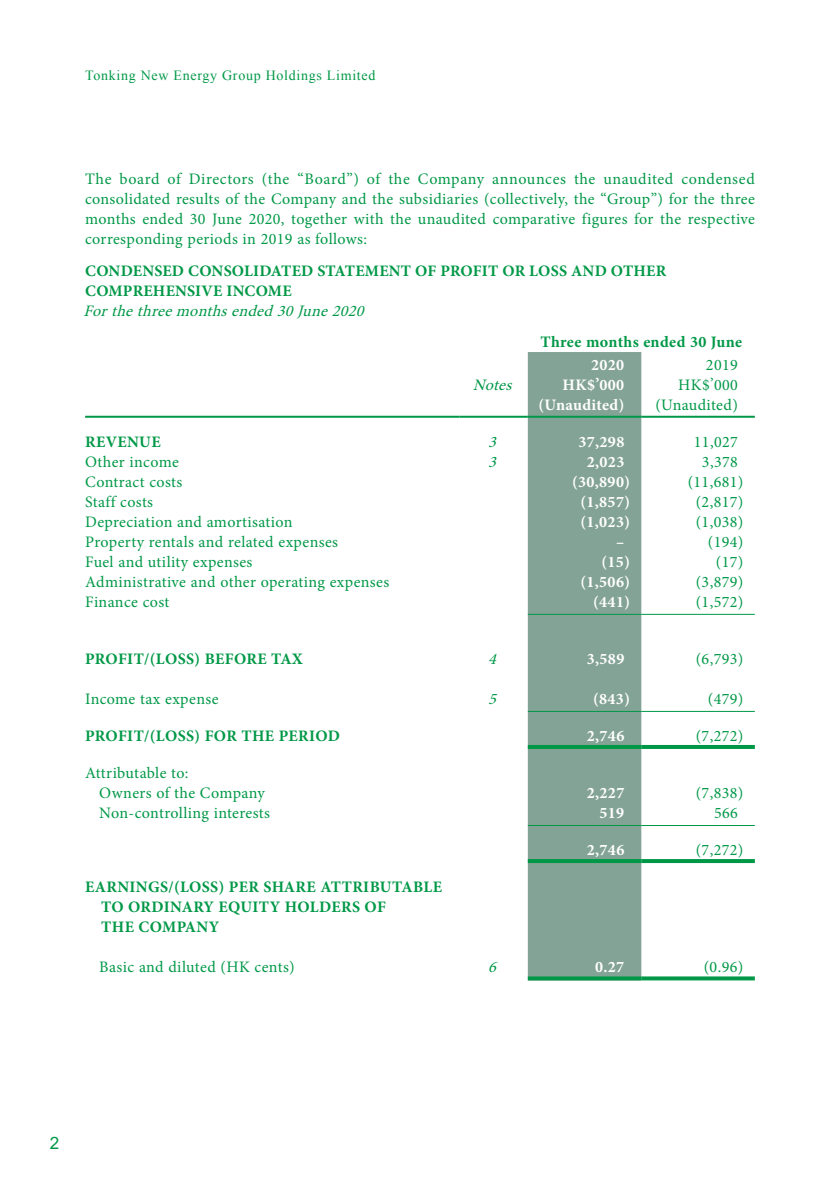
<style>
.page{position:relative;width:840px;height:1191px;background:#fff}
.page>*{position:absolute;margin:0;border:0;box-sizing:border-box;transform-origin:0 0}
.t1{font:700 17px "M Hei HK";color:#009847}
.t2{font:16px/20px "Minion Pro";letter-spacing:.025em;color:#009847;text-align:justify}
.t3{font:700 16px/20px "Minion Pro";letter-spacing:.01em;color:#009847}
.t4{font:700 16px "Minion Pro";letter-spacing:.02em;color:#fff}
.t5{font:italic 16px "Minion Pro";color:#009847}
.t6{font:14px "Times New Roman";letter-spacing:.05em;color:#009847}
</style>
<div class="page">
<div style="left:527px;top:352px;width:114px;height:624px;background:#84a397"></div>
<hr style="left:85px;top:416px;width:374px;height:2px;background:#009847">
<hr style="left:459px;top:416px;width:68px;height:2px;background:#009847">
<hr style="left:527px;top:416px;width:114px;height:2px;background:#009847">
<hr style="left:641px;top:416px;width:113px;height:2px;background:#009847">
<hr style="left:527px;top:614px;width:114px;height:1px;background:#009847">
<hr style="left:641px;top:614px;width:113px;height:1px;background:#009847">
<hr style="left:527px;top:711px;width:114px;height:1px;background:#009847">
<hr style="left:641px;top:711px;width:113px;height:1px;background:#009847">
<hr style="left:527px;top:745px;width:114px;height:4px;background:#009847">
<hr style="left:641px;top:745px;width:113px;height:4px;background:#009847">
<hr style="left:527px;top:825px;width:114px;height:1px;background:#009847">
<hr style="left:641px;top:825px;width:113px;height:1px;background:#009847">
<hr style="left:527px;top:859px;width:114px;height:4px;background:#009847">
<svg style="left:641px;top:859px;width:113px;height:4px"></svg>
<svg style="left:527px;top:976px;width:114px;height:4px"></svg>
<svg style="left:641px;top:976px;width:113px;height:4px"></svg>
<p class="t6" style="left:85px;top:66px;width:292px">Tonking New Energy Group Holdings Limited</p>
<p class="t2" style="left:85px;top:169px;width:671px">The board of Directors (the “Board”) of the Company announces the unaudited condensed consolidated results of the Company and the subsidiaries (collectively, the “Group”) for the three months ended 30 June 2020, together with the unaudited comparative figures for the respective corresponding periods in 2019 as follows:</p>
<p class="t3" style="left:85px;top:260px;width:582px">CONDENSED CONSOLIDATED STATEMENT OF PROFIT OR LOSS AND OTHER<br>COMPREHENSIVE INCOME</p>
<p class="t5" style="left:83px;top:300px;width:287px">Forthethreemonthsended30June2020</p>
<p class="t3" style="left:540px;top:332px;width:203px">Three months ended 30 June</p>
<p class="t4" style="left:591px;top:353px;width:35px">2020</p>
<p class="t2" style="left:705px;top:355px;width:33px">2019</p>
<p class="t5" style="left:472px;top:374px;width:46px">Notes</p>
<p class="t4" style="left:562px;top:373px;width:63px">HK$’000</p>
<p class="t2" style="left:678px;top:375px;width:61px">HK$’000</p>
<p class="t4" style="left:538px;top:393px;width:87px">(Unaudited)</p>
<p class="t2" style="left:655px;top:395px;width:84px">(Unaudited)</p>
<p class="t3" style="left:85px;top:432px;width:77px">REVENUE</p>
<p class="t5" style="left:488px;top:431px;width:15px">3</p>
<p class="t4" style="left:578px;top:431px;width:47px">37,298</p>
<p class="t2" style="left:693px;top:432px;width:45px">11,027</p>
<p class="t2" style="left:85px;top:452px;width:95px">Other income</p>
<p class="t5" style="left:488px;top:451px;width:15px">3</p>
<p class="t4" style="left:586px;top:451px;width:39px">2,023</p>
<p class="t2" style="left:701px;top:452px;width:37px">3,378</p>
<p class="t2" style="left:85px;top:472px;width:99px">Contract costs</p>
<p class="t4" style="left:572px;top:471px;width:59px">(30,890)</p>
<p class="t2" style="left:687px;top:472px;width:57px">(11,681)</p>
<p class="t2" style="left:85px;top:492px;width:69px">Staff costs</p>
<p class="t4" style="left:580px;top:491px;width:51px">(1,857)</p>
<p class="t2" style="left:695px;top:492px;width:49px">(2,817)</p>
<p class="t2" style="left:85px;top:512px;width:209px">Depreciation and amortisation</p>
<p class="t4" style="left:580px;top:511px;width:51px">(1,023)</p>
<p class="t2" style="left:695px;top:512px;width:49px">(1,038)</p>
<p class="t2" style="left:85px;top:532px;width:254px">Property rentals and related expenses</p>
<p class="t4" style="left:615px;top:531px;width:10px">–</p>
<p class="t2" style="left:707px;top:532px;width:37px">(194)</p>
<p class="t2" style="left:85px;top:552px;width:169px">Fuel and utility expenses</p>
<p class="t4" style="left:601px;top:551px;width:30px">(15)</p>
<p class="t2" style="left:715px;top:552px;width:29px">(17)</p>
<p class="t2" style="left:85px;top:572px;width:305px">Administrative and other operating expenses</p>
<p class="t4" style="left:580px;top:571px;width:51px">(1,506)</p>
<p class="t2" style="left:695px;top:572px;width:49px">(3,879)</p>
<p class="t2" style="left:85px;top:592px;width:86px">Finance cost</p>
<p class="t4" style="left:593px;top:591px;width:38px">(441)</p>
<p class="t2" style="left:695px;top:592px;width:49px">(1,572)</p>
<p class="t3" style="left:85px;top:649px;width:219px">PROFIT/(LOSS) BEFORE TAX</p>
<p class="t5" style="left:488px;top:648px;width:15px">4</p>
<p class="t4" style="left:586px;top:648px;width:39px">3,589</p>
<p class="t2" style="left:695px;top:649px;width:49px">(6,793)</p>
<p class="t2" style="left:85px;top:689px;width:135px">Income tax expense</p>
<p class="t5" style="left:488px;top:688px;width:15px">5</p>
<p class="t4" style="left:593px;top:688px;width:38px">(843)</p>
<p class="t2" style="left:707px;top:689px;width:37px">(479)</p>
<p class="t3" style="left:85px;top:726px;width:256px">PROFIT/(LOSS) FOR THE PERIOD</p>
<p class="t4" style="left:586px;top:725px;width:39px">2,746</p>
<p class="t2" style="left:695px;top:726px;width:49px">(7,272)</p>
<p class="t2" style="left:99px;top:763px;width:167px;text-indent:-14px">Attributable to:<br>Owners of the Company</p>
<p class="t4" style="left:586px;top:782px;width:39px">2,227</p>
<p class="t2" style="left:695px;top:783px;width:49px">(7,838)</p>
<p class="t2" style="left:99px;top:803px;width:172px">Non-controlling interests</p>
<p class="t4" style="left:599px;top:802px;width:26px">519</p>
<p class="t2" style="left:713px;top:803px;width:25px">566</p>
<p class="t4" style="left:586px;top:839px;width:39px">2,746</p>
<p class="t2" style="left:695px;top:840px;width:49px">(7,272)</p>
<p class="t3" style="left:101px;top:877px;width:342px;text-indent:-16px">EARNINGS/(LOSS) PER SHARE ATTRIBUTABLE<br>TO ORDINARY EQUITY HOLDERS OF<br>THE COMPANY</p>
<p class="t2" style="left:99px;top:957px;width:197px">Basic and diluted (HK cents)</p>
<p class="t5" style="left:488px;top:956px;width:15px">6</p>
<p class="t4" style="left:595px;top:956px;width:31px">0.27</p>
<p class="t2" style="left:703px;top:957px;width:41px">(0.96)</p>
<p class="t1" style="left:50px;top:1130px;width:11px">2</p>
</div>
